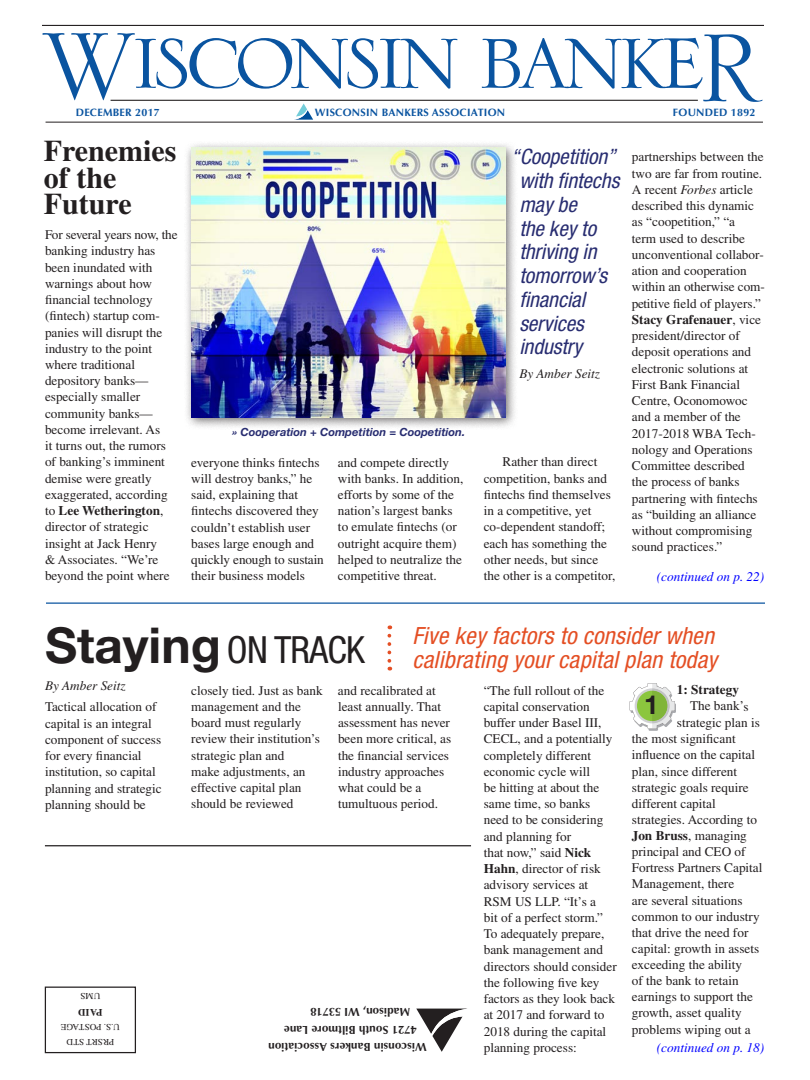
<style>
.page{position:relative;width:810px;height:1080px;background:#fff}
.page>*{position:absolute;margin:0;border:0;box-sizing:border-box;transform-origin:0 0}
.t1{font:700 49.5px "Helvetica Neue LT Std";color:#231f20}
.t2{font:700 30px/26.2px "Times LT Std";color:#231f20}
.t3{font:700 26.25px "Helvetica Neue LT Std";color:#231f20}
.t4{font:italic condensed 23.75px "Helvetica Neue LT Std";letter-spacing:.01em;color:#e44f24}
.t5{font:italic condensed 21.25px/23.8px "Helvetica Neue LT Std";letter-spacing:-.005em;color:#282d71}
.t6{font:13.25px/16.2px "Times LT Std";color:#231f20}
.t7{font:italic 13.25px "Times LT Std";color:#00f}
.t8{font:italic 13.25px "Times LT Std";color:#231f20}
.t9{font:700 13.25px "Times LT Std";color:#231f20}
.t10{font:700 11.62px "Optima LT Std";letter-spacing:.005em;color:#231f20}
.t11{font:italic 700 11.25px "Helvetica Neue LT Std";color:#282d71}
.t12{font:700 10.75px "Optima LT Std";letter-spacing:.025em;color:#0a54a0}
.t13{font:700 10px "Times LT Std";color:#231f20}
.t14{font:9.12px "Times LT Std";letter-spacing:.005em;color:#231f20}
.s1{font-weight:700}
.s2{font-style:italic}
.s3{font-weight:400;font-stretch:condensed;font-size:37.5px}
</style>
<div class="page">
<svg style="left:629px;top:683px;width:47px;height:48px"></svg>
<hr style="left:46px;top:602px;width:719px;height:2px;background:#0a54a0">
<div style="left:184px;top:140px;width:334px;height:290px;background:#231f20;opacity:.65"></div>
<img style="left:192px;top:148px;width:313px;height:269px">
<svg style="left:388px;top:636px;width:3px;height:34px"></svg>
<div style="left:45px;top:987px;width:91px;height:66px;border:1px solid #231f20"></div>
<svg style="left:416px;top:1009px;width:48px;height:43px"></svg>
<hr style="left:45px;top:845px;width:426px;height:1px;background:#231f20">
<hr style="left:111px;top:100px;width:587px;height:1px;background:#231f20">
<hr style="left:43px;top:25px;width:720px;height:1px;background:#231f20">
<svg style="left:43px;top:33px;width:414px;height:87px"></svg>
<svg style="left:482px;top:34px;width:280px;height:68px"></svg>
<hr style="left:46px;top:122px;width:717px;height:1px;background:#231f20">
<p class="t12" style="left:76px;top:106px;width:86px">DECEMBER 2017</p>
<p class="t12" style="left:315px;top:106px;width:192px">WISCONSIN BANKERS ASSOCIATION</p>
<p class="t12" style="left:673px;top:106px;width:84px">FOUNDED 1892</p>
<p class="t2" style="left:44px;top:138px;width:134px">Frenemies of the<br>Future</p>
<p class="t6" style="left:45px;top:226px;width:134px">For several years now, the banking industry has been inundated with warnings about how financial technology (fintech) startup com&shy;panies will disrupt the industry to the point where traditional depository banks— especially smaller community banks— become irrelevant. As<br>it turns out, the rumors of banking’s imminent demise were greatly exaggerated, according to <span class="s1">Lee Wetherington</span>, director of strategic insight at Jack Henry<br>&amp; Associates. “We’re beyond the point where</p>
<p class="t11" style="left:232px;top:425px;width:234px">» Cooperation + Competition = Coopetition.</p>
<p class="t5" style="left:511px;top:145px;width:106px">“Coopetition”</p>
<p class="t5" style="left:519px;top:169px;width:102px">with fintechs may be<br>the key to thriving in tomorrow’s financial services industry</p>
<p class="t8" style="left:519px;top:366px;width:82px">By Amber Seitz</p>
<p class="t6" style="left:191px;top:454px;width:134px">everyone thinks fintechs will destroy banks,” he said, explaining that fintechs discovered they couldn’t establish user bases large enough and quickly enough to sustain their business models</p>
<p class="t6" style="left:338px;top:454px;width:127px">and compete directly with banks. In addition, efforts by some of the nation’s largest banks to emulate fintechs (or outright acquire them) helped to neutralize the competitive threat.</p>
<p class="t6" style="left:484px;top:454px;width:133px;text-indent:19px">Rather than direct competition, banks and fintechs find themselves in a competitive, yet co-dependent standoff; each has something the other needs, but since the other is a competitor,</p>
<p class="t6" style="left:632px;top:149px;width:134px">partnerships between the two are far from routine.<br>A recent <span class="s2">Forbes</span> article described this dynamic as “coopetition,” “a<br>term used to describe unconventional collabor&shy;ation and cooperation within an otherwise com&shy;petitive field of players.”<br><span class="s1">Stacy Grafenauer</span>, vice president/director of deposit operations and electronic solutions at<br>First Bank Financial<br>Centre, Oconomowoc and a member of the<br>2017-2018 WBA Tech&shy;nology and Operations<br>Committee described<br>the process of banks partnering with fintechs as “building an alliance without compromising sound practices.”</p>
<p class="t7" style="left:657px;top:569px;width:109px">(continued on p. 22)</p>
<p class="t1" style="left:45px;top:615px;width:321px">Staying <span class="s3">ON TRACK</span></p>
<p class="t4" style="left:412px;top:622px;width:303px">Five key factors to consider when</p>
<p class="t4" style="left:412px;top:646px;width:306px">calibrating your capital plan today</p>
<p class="t8" style="left:45px;top:678px;width:82px">By Amber Seitz</p>
<p class="t6" style="left:45px;top:699px;width:118px">Tactical allocation of capital is an integral component of success for every financial institution, so capital planning and strategic planning should be</p>
<p class="t14" style="left:100px;top:1002px;width:22px;rotate:-180deg">UMS</p>
<p class="t13" style="left:103px;top:1018px;width:26px;rotate:-180deg">PAID</p>
<p class="t14" style="left:120px;top:1032px;width:61px;rotate:-180deg">U.S. POSTAGE</p>
<p class="t14" style="left:114px;top:1047px;width:49px;rotate:-180deg">PRSRT STD</p>
<p class="t6" style="left:191px;top:682px;width:133px">closely tied. Just as bank management and the board must regularly review their institution’s strategic plan and<br>make adjustments, an effective capital plan should be reviewed</p>
<p class="t6" style="left:484px;top:682px;width:135px">“The full rollout of the capital conservation buffer under Basel III,<br>CECL, and a potentially completely different economic cycle will<br>be hitting at about the same time, so banks need to be considering and planning for<br>that now,” said <span class="s1">Nick<br>Hahn</span>, director of risk advisory services at<br>RSM US LLP. “It’s a<br>bit of a perfect storm.”<br>To adequately prepare, bank management and directors should consider the following five key factors as they look back at 2017 and forward to<br>2018 during the capital planning process:</p>
<p class="t6" style="left:338px;top:682px;width:115px">and recalibrated at least annually. That assessment has never been more critical, as the financial services industry approaches what could be a tumultuous period.</p>
<p class="t10" style="left:410px;top:1019px;width:101px;rotate:-180deg">Madison, WI 53718</p>
<p class="t10" style="left:417px;top:1036px;width:134px;rotate:-180deg">4721 South Biltmore Lane</p>
<p class="t10" style="left:427px;top:1054px;width:160px;rotate:-180deg">Wisconsin Bankers Association</p>
<p class="t9" style="left:677px;top:682px;width:64px">1: Strategy</p>
<p class="t6" style="left:690px;top:698px;width:60px">The bank’s</p>
<p class="t6" style="left:632px;top:715px;width:132px;text-indent:45px">strategic plan is the most significant influence on the capital plan, since different strategic goals require different capital strategies. According to<br><span class="s1">Jon Bruss</span>, managing principal and CEO of<br>Fortress Partners Capital<br>Management, there<br>are several situations common to our industry that drive the need for capital: growth in assets exceeding the ability<br>of the bank to retain earnings to support the growth, asset quality problems wiping out a</p>
<p class="t3" style="left:644px;top:688px;width:16px">1</p>
<p class="t7" style="left:657px;top:1040px;width:109px">(continued on p. 18)</p>
</div>
